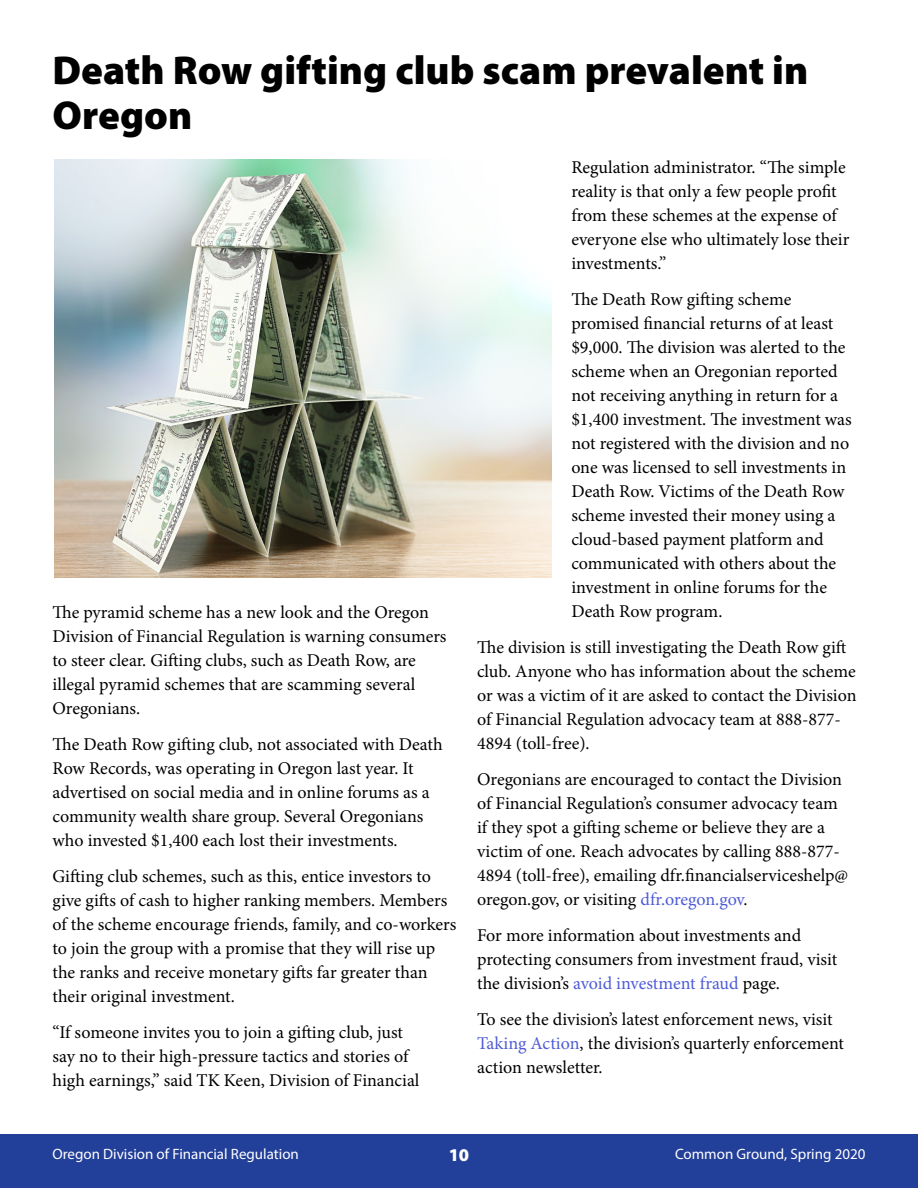
<style>
.page{position:relative;width:918px;height:1188px;background:#fff}
.page>*{position:absolute;margin:0;border:0;box-sizing:border-box;transform-origin:0 0}
.t1{font:900 40.5px/45px "Myriad Pro";color:#000}
.body{font:18px/24px "Minion Pro";color:#000}
.t2{font:900 18px "Myriad Pro";color:#fff}
.t3{font:15px "Myriad Pro";color:#fff}
.s1{color:#4f5cd6}
</style>
<div class="page">
<div style="left:0;top:1134px;width:918px;height:54px;background:#223f99"></div>
<img style="left:54px;top:160px;width:497px;height:418px">
<p class="t1" style="left:52px;top:49px;width:757px">Death Row gifting club scam prevalent in<br>Oregon</p>
<p class="body" style="left:52px;top:600px;width:396px">The pyramid scheme has a new look and the Oregon Division of Financial Regulation is warning consumers to steer clear. Gifting clubs, such as Death Row, are illegal pyramid schemes that are scamming several Oregonians.</p>
<p class="body" style="left:52px;top:732px;width:392px">The Death Row gifting club, not associated with Death Row Records, was operating in Oregon last year. It advertised on social media and in online forums as a community wealth share group. Several Oregonians who invested $1,400 each lost their investments.</p>
<p class="body" style="left:52px;top:864px;width:405px">Gifting club schemes, such as this, entice investors to give gifts of cash to higher ranking members. Members of the scheme encourage friends, family, and co-workers to join the group with a promise that they will rise up the ranks and receive monetary gifts far greater than their original investment.</p>
<p class="body" style="left:52px;top:1020px;width:369px">“If someone invites you to join a gifting club, just say no to their high-pressure tactics and stories of high earnings,” said TK Keen, Division of Financial</p>
<p class="body" style="left:571px;top:155px;width:280px">Regulation administrator. “The simple reality is that only a few people profit from these schemes at the expense of everyone else who ultimately lose their investments.”</p>
<p class="body" style="left:571px;top:287px;width:282px">The Death Row gifting scheme promised financial returns of at least $9,000. The division was alerted to the scheme when an Oregonian reported not receiving anything in return for a $1,400 investment. The investment was not registered with the division and no one was licensed to sell investments in Death Row. Victims of the Death Row scheme invested their money using a cloud-based payment platform and communicated with others about the investment in online forums for the Death Row program.</p>
<p class="body" style="left:477px;top:635px;width:381px">The division is still investigating the Death Row gift club. Anyone who has information about the scheme or was a victim of it are asked to contact the Division of Financial Regulation advocacy team at 888-877- 4894 (toll-free).</p>
<p class="body" style="left:477px;top:767px;width:372px">Oregonians are encouraged to contact the Division of Financial Regulation’s consumer advocacy team if they spot a gifting scheme or believe they are a victim of one. Reach advocates by calling 888-877- 4894 (toll-free), emailing dfr.financialserviceshelp@ oregon.gov, or visiting <span class="s1">dfr.oregon.gov</span>.</p>
<p class="body" style="left:477px;top:923px;width:362px">For more information about investments and protecting consumers from investment fraud, visit the division’s <span class="s1">avoid investment fraud</span> page.</p>
<p class="body" style="left:477px;top:1007px;width:368px">To see the division’s latest enforcement news, visit<br><span class="s1">Taking Action</span>, the division’s quarterly enforcement action newsletter.</p>
<p class="t3" style="left:52px;top:1144px;width:248px">Oregon Division of Financial Regulation</p>
<p class="t2" style="left:449px;top:1145px;width:22px">10</p>
<p class="t3" style="left:675px;top:1144px;width:192px">Common Ground, Spring 2020</p>
</div>
